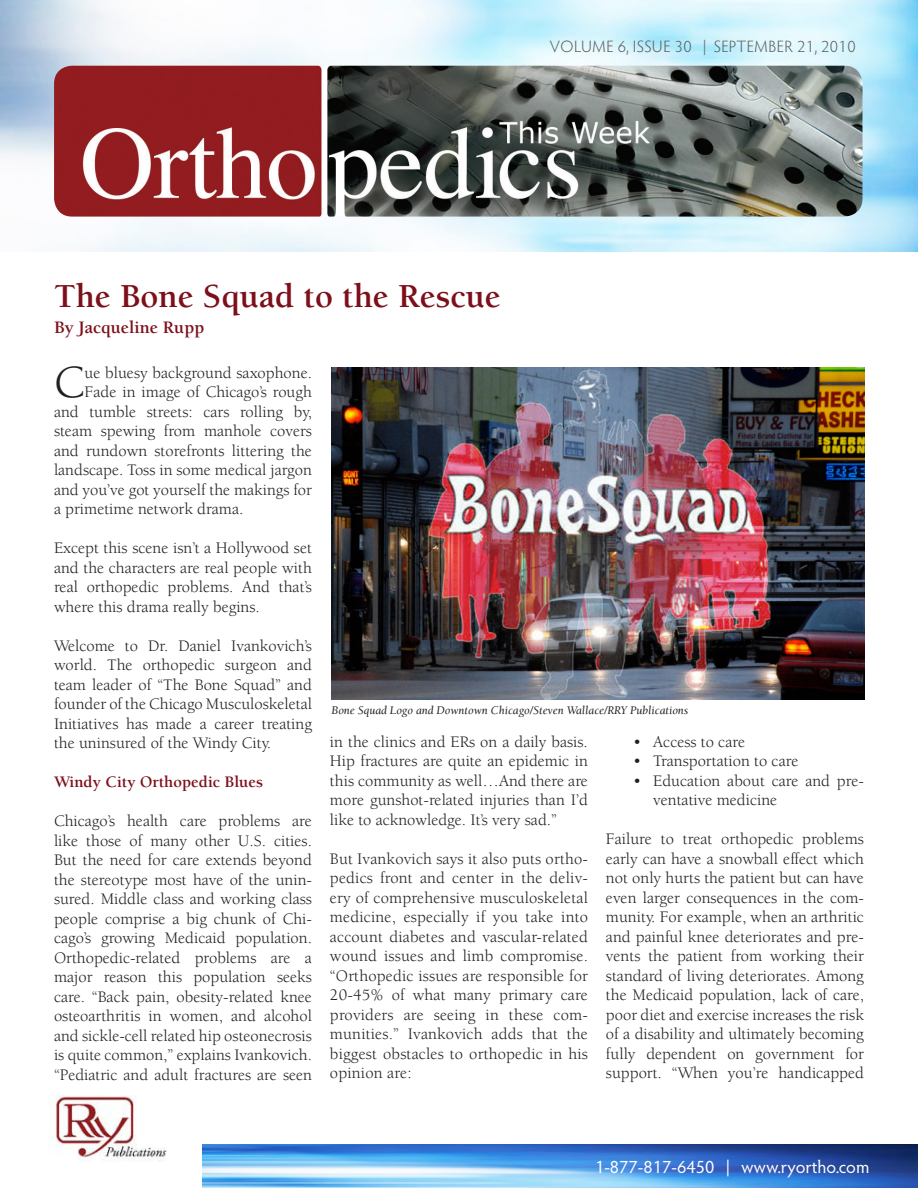
<style>
.page{position:relative;width:918px;height:1188px;background:#fff}
.page>*{position:absolute;margin:0;border:0;box-sizing:border-box;transform-origin:0 0}
.BODY_TEXT{font:47.25px "Berkeley Std";color:#231f20}
.LARGE_title__FEATURE{font:700 34.5px "Berkeley Std";color:#7d0f1a}
.t1{font:18px "Hypatia Sans Pro";color:#fff}
.t2{font:700 18px "Berkeley Std";color:#7d0f1a}
.BODY_TEXT-2{font:16.5px/19.5px "Berkeley Std";color:#231f20;text-align:justify}
.t3{font:300 16.5px "Hypatia Sans Pro";letter-spacing:.025em;color:#57585a}
.BODY_TEXT__RED{font:700 16.5px "Berkeley Std";color:#7d0f1a}
.Photo_CAPTIONS{font:italic 12px "Berkeley Std";color:#231f20}
</style>
<div class="page">
<svg style="left:202px;top:1144px;width:716px;height:1px"></svg>
<img style="left:202px;top:1145px;width:716px;height:43px">
<img style="left:0;top:0;width:918px;height:251px">
<img style="left:54px;top:66px;width:808px;height:151px">
<img style="left:51px;top:1095px;width:116px;height:66px">
<img style="left:331px;top:367px;width:533px;height:332px">
<p class="t3" style="left:550px;top:36px;width:307px">VOLUME 6, ISSUE 30 | SEPTEMBER 21, 2010</p>
<p class="LARGE_title__FEATURE" style="left:54px;top:278px;width:448px">The Bone Squad to the Rescue</p>
<p class="t2" style="left:54px;top:318px;width:152px">By Jacqueline Rupp</p>
<p class="BODY_TEXT" style="left:54px;top:357px;width:32px">C</p>
<p class="BODY_TEXT-2" style="left:85px;top:363px;width:229px">ue bluesy background saxophone.</p>
<p class="BODY_TEXT-2" style="left:85px;top:383px;width:229px">Fade in image of Chicago’s rough</p>
<p class="BODY_TEXT-2" style="left:54px;top:402px;width:260px">and tumble streets: cars rolling by,</p>
<p class="BODY_TEXT-2" style="left:54px;top:422px;width:260px">steam spewing from manhole covers</p>
<p class="BODY_TEXT-2" style="left:54px;top:441px;width:260px">and rundown storefronts littering the</p>
<p class="BODY_TEXT-2" style="left:54px;top:461px;width:259px">landscape. Toss in some medical jargon</p>
<p class="BODY_TEXT-2" style="left:54px;top:480px;width:260px">and you’ve got yourself the makings for</p>
<p class="BODY_TEXT-2" style="left:54px;top:500px;width:191px">a primetime network drama.</p>
<p class="BODY_TEXT-2" style="left:54px;top:539px;width:259px">Except this scene isn’t a Hollywood set and the characters are real people with real orthopedic problems. And that’s where this drama really begins.</p>
<p class="BODY_TEXT-2" style="left:54px;top:636px;width:260px">Welcome to Dr. Daniel Ivankovich’s world. The orthopedic surgeon and team leader of “The Bone Squad” and founder of the Chicago Musculoskeletal Initiatives has made a career treating the uninsured of the Windy City.</p>
<p class="BODY_TEXT__RED" style="left:54px;top:773px;width:211px">Windy City Orthopedic Blues</p>
<p class="BODY_TEXT-2" style="left:54px;top:812px;width:260px">Chicago’s health care problems are like those of many other U.S. cities.<br>But the need for care extends beyond the stereotype most have of the unin&shy;sured. Middle class and working class people comprise a big chunk of Chi&shy;cago’s growing Medicaid population.<br>Orthopedic-related problems are a major reason this population seeks care. “Back pain, obesity-related knee osteoarthritis in women, and alcohol and sickle-cell related hip osteonecrosis is quite common,” explains Ivankovich. “Pediatric and adult fractures are seen</p>
<p class="Photo_CAPTIONS" style="left:332px;top:704px;width:358px">Bone Squad Logo and Downtown Chicago/Steven Wallace/RRY Publications</p>
<p class="BODY_TEXT-2" style="left:330px;top:732px;width:260px">in the clinics and ERs on a daily basis.<br>Hip fractures are quite an epidemic in this community as well…And there are more gunshot-related injuries than I’d like to acknowledge. It’s very sad.”</p>
<p class="BODY_TEXT-2" style="left:330px;top:849px;width:260px">But Ivankovich says it also puts ortho&shy;pedics front and center in the deliv&shy;ery of comprehensive musculoskeletal medicine, especially if you take into account diabetes and vascular-related wound issues and limb compromise. “Orthopedic issues are responsible for 20-45% of what many primary care providers are seeing in these com&shy;munities.” Ivankovich adds that the biggest obstacles to orthopedic in his opinion are:</p>
<p class="BODY_TEXT-2" style="left:633px;top:732px;width:114px">• Access to care</p>
<p class="BODY_TEXT-2" style="left:633px;top:752px;width:167px">• Transportation to care</p>
<p class="BODY_TEXT-2" style="left:653px;top:771px;width:212px;text-indent:-20px">• Education about care and pre&shy;ventative medicine</p>
<p class="BODY_TEXT-2" style="left:606px;top:830px;width:260px">Failure to treat orthopedic problems early can have a snowball effect which not only hurts the patient but can have even larger consequences in the com&shy;munity. For example, when an arthritic and painful knee deteriorates and pre&shy;vents the patient from working their standard of living deteriorates. Among the Medicaid population, lack of care, poor diet and exercise increases the risk of a disability and ultimately becoming fully dependent on government for support. “When you’re handicapped</p>
<p class="t1" style="left:595px;top:1154px;width:276px">1-877-817-6450 | www.ryortho.com</p>
</div>
